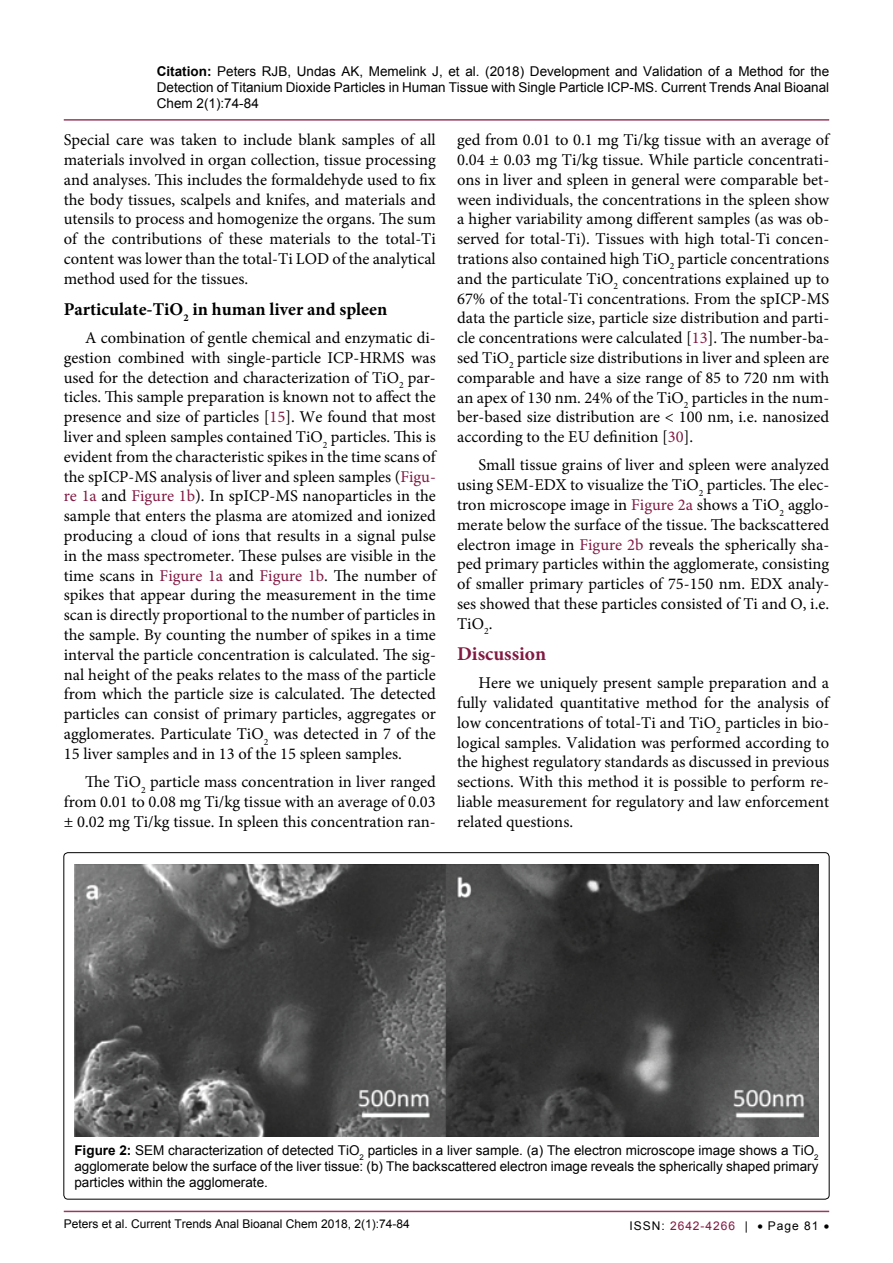
<style>
.page{position:relative;width:893px;height:1263px;background:#fff}
.page>*{position:absolute;margin:0;border:0;box-sizing:border-box;transform-origin:0 0}
.t1{font:700 19.5px "Minion Pro";color:#811941}
.t2{font:700 18px "Minion Pro";color:#000}
.t3{font:16.5px/19.8px "Minion Pro";color:#000;text-align:justify}
.t4{font:13.5px/16.2px "Arial";color:#000;text-align:justify}
.t5{font:12px "Arial";color:#000}
.t6{font:12px "Arial";letter-spacing:.08em;color:#811941}
.s1{font-weight:700}
.s2{color:#811941}
.s3{color:#000}
</style>
<div class="page">
<hr style="left:64px;top:1211px;width:765px;height:1px;background:#811941">
<hr style="left:64px;top:119px;width:765px;height:2px;background:#811941">
<img style="left:74px;top:864px;width:745px;height:273px">
<p class="t4" style="left:157px;top:63px;width:674px"><span class="s1">Citation:</span> Peters RJB, Undas AK, Memelink J, et al. (2018) Development and Validation of a Method for the Detection of Titanium Dioxide Particles in Human Tissue with Single Particle ICP-MS. Current Trends Anal Bioanal Chem 2(1):74-84</p>
<p class="t3" style="left:64px;top:130px;width:374px">Special care was taken to include blank samples of all materials involved in organ collection, tissue processing and analyses. This includes the formaldehyde used to fix the body tissues, scalpels and knifes, and materials and utensils to process and homogenize the organs. The sum of the contributions of these materials to the total-Ti content was lower than the total-Ti LOD of the analytical method used for the tissues.</p>
<p class="t2" style="left:64px;top:296px;width:325px">Particulate-TiO<sub>2</sub> in human liver and spleen</p>
<p class="t3" style="left:64px;top:328px;width:374px;text-indent:21px">A combination of gentle chemical and enzymatic di&shy;gestion combined with single-particle ICP-HRMS was used for the detection and characterization of TiO<sub>2</sub> par&shy;ticles. This sample preparation is known not to affect the presence and size of particles [<span class="s2">15</span>]. We found that most liver and spleen samples contained TiO<sub>2</sub> particles. This is evident from the characteristic spikes in the time scans of the spICP-MS analysis of liver and spleen samples (<span class="s2">Figu&shy;re 1a</span> and <span class="s2">Figure 1b</span>). In spICP-MS nanoparticles in the sample that enters the plasma are atomized and ionized producing a cloud of ions that results in a signal pulse in the mass spectrometer. These pulses are visible in the time scans in <span class="s2">Figure 1a</span> and <span class="s2">Figure 1b</span>. The number of spikes that appear during the measurement in the time scan is directly proportional to the number of particles in the sample. By counting the number of spikes in a time interval the particle concentration is calculated. The sig&shy;nal height of the peaks relates to the mass of the particle from which the particle size is calculated. The detected particles can consist of primary particles, aggregates or agglomerates. Particulate TiO<sub>2</sub> was detected in 7 of the 15 liver samples and in 13 of the 15 spleen samples.</p>
<p class="t3" style="left:64px;top:772px;width:374px;text-indent:21px">The TiO<sub>2</sub> particle mass concentration in liver ranged from 0.01 to 0.08 mg Ti/kg tissue with an average of 0.03 ± 0.02 mg Ti/kg tissue. In spleen this concentration ran-</p>
<p class="t3" style="left:457px;top:130px;width:374px">ged from 0.01 to 0.1 mg Ti/kg tissue with an average of 0.04 ± 0.03 mg Ti/kg tissue. While particle concentrati&shy;ons in liver and spleen in general were comparable bet&shy;ween individuals, the concentrations in the spleen show a higher variability among different samples (as was ob&shy;served for total-Ti). Tissues with high total-Ti concen&shy;trations also contained high TiO<sub>2</sub> particle concentrations and the particulate TiO<sub>2</sub> concentrations explained up to 67% of the total-Ti concentrations. From the spICP-MS data the particle size, particle size distribution and parti&shy;cle concentrations were calculated [<span class="s2">13</span>]. The number-ba&shy;sed TiO<sub>2</sub> particle size distributions in liver and spleen are comparable and have a size range of 85 to 720 nm with an apex of 130 nm. 24% of the TiO<sub>2</sub> particles in the num&shy;ber-based size distribution are &lt; 100 nm, i.e. nanosized according to the EU definition [<span class="s2">30</span>].</p>
<p class="t3" style="left:457px;top:455px;width:374px;text-indent:21px">Small tissue grains of liver and spleen were analyzed using SEM-EDX to visualize the TiO<sub>2</sub> particles. The elec&shy;tron microscope image in <span class="s2">Figure 2a</span> shows a TiO<sub>2</sub> agglo&shy;merate below the surface of the tissue. The backscattered electron image in <span class="s2">Figure 2b</span> reveals the spherically sha&shy;ped primary particles within the agglomerate, consisting of smaller primary particles of 75-150 nm. EDX analy&shy;ses showed that these particles consisted of Ti and O, i.e.<br>TiO<sub>2</sub>.</p>
<p class="t1" style="left:457px;top:640px;width:91px">Discussion</p>
<p class="t3" style="left:457px;top:673px;width:374px;text-indent:21px">Here we uniquely present sample preparation and a fully validated quantitative method for the analysis of low concentrations of total-Ti and TiO<sub>2</sub> particles in bio&shy;logical samples. Validation was performed according to the highest regulatory standards as discussed in previous sections. With this method it is possible to perform re&shy;liable measurement for regulatory and law enforcement related questions.</p>
<p class="t4" style="left:74px;top:1142px;width:746px"><span class="s1">Figure 2:</span> SEM characterization of detected TiO<sub>2</sub> particles in a liver sample. (a) The electron microscope image shows a TiO<sub>2 </sub>agglomerate below the surface of the liver tissue: (b) The backscattered electron image reveals the spherically shaped primary particles within the agglomerate.</p>
<p class="t5" style="left:64px;top:1215px;width:348px">Peters et al. Current Trends Anal Bioanal Chem 2018, 2(1):74-84</p>
<p class="t6" style="left:630px;top:1217px;width:120px"><span class="s3">ISSN:</span> 2642-4266 <span class="s3">|</span></p>
<p class="t5" style="left:757px;top:1218px;width:73px">• Page 81 •</p>
</div>
